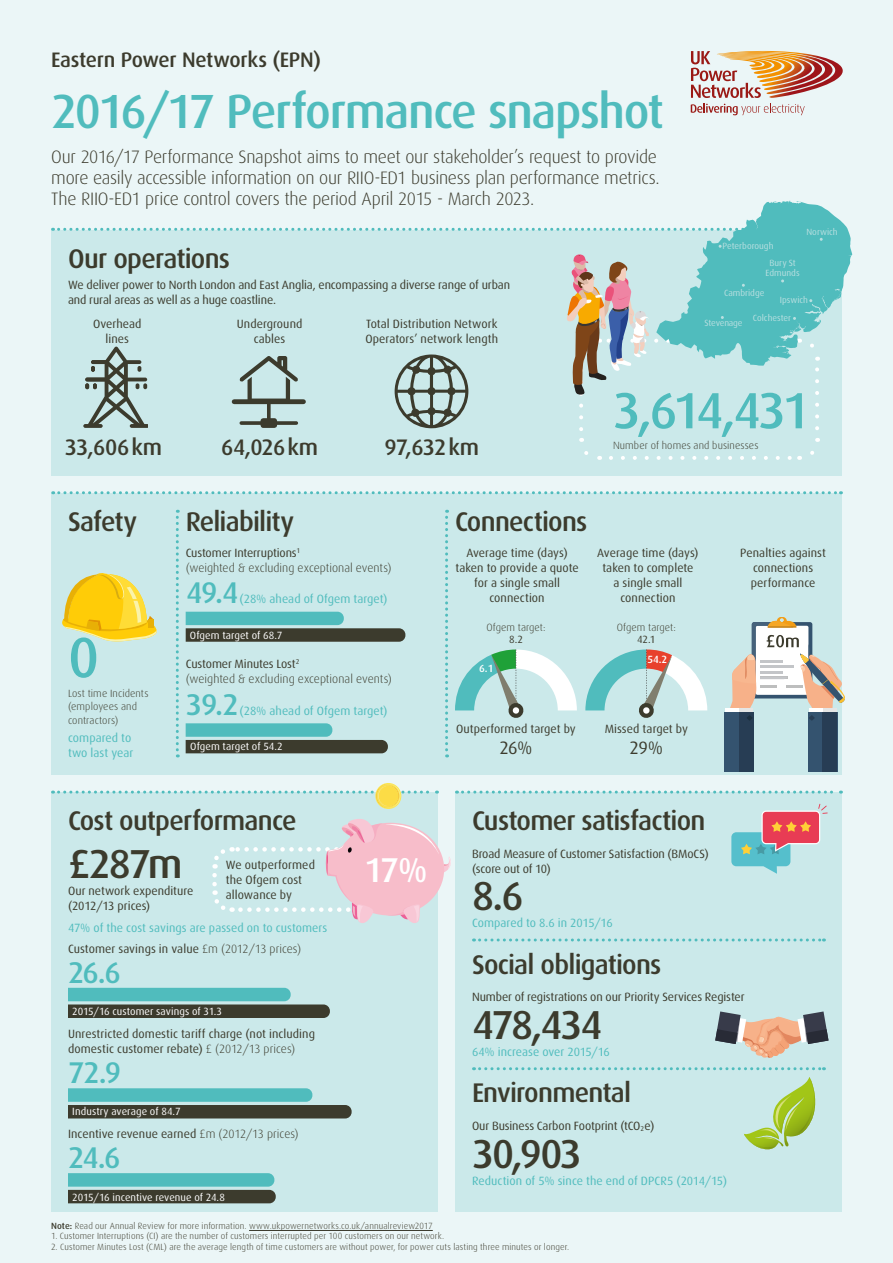
<style>
.page{position:relative;width:893px;height:1263px;background:#ebf6f7}
.page>*{position:absolute;margin:0;border:0;box-sizing:border-box;transform-origin:0 0}
.t1{font:500 57px "Dax";color:#50bcbd}
.t2{font:500 51px "Dax";letter-spacing:-.085em;color:#50bcbd}
.t3{font:500 48px "Dax";letter-spacing:-.03em;color:#50bcbd}
.t4{font:500 40.5px "Dax";letter-spacing:-.055em;color:#3c3b2d}
.t5{font:500 34.5px "Dax";color:#fff}
.t6{font:500 30px "Dax";letter-spacing:-.04em;color:#50bcbd}
.t7{font:500 27px "Dax";letter-spacing:-.03em;color:#3c3b2d}
.t8{font:500 22.5px "Dax";letter-spacing:-.025em;color:#3c3b2d}
.t9{font:500 21px "Dax";letter-spacing:-.015em;color:#3c3b2d}
.t10{font:300 18px/21px "Dax";letter-spacing:-.015em;color:#3c3b2d}
.t11{font:18px "Dax";color:#3c3b2d}
.t12{font:12px/15px "Dax";color:#3c3b2d}
.t13{font:12px/15px "Dax";letter-spacing:.005em;color:#50bcbd}
.t14{font:300 12px/15px "Dax";color:#3c3b2d}
.t15{font:10.5px "Dax";letter-spacing:.005em;color:#fff}
.t16{font:300 10.5px/13.5px "Dax";letter-spacing:.01em;color:#3c3b2d}
.t17{font:10.5px "Dax";color:#3c3b2d}
.t18{font:500 10.5px "Dax";color:#fff}
.t19{font:300 9px "Dax";letter-spacing:.015em;color:#3c3b2d}
.t20{font:9px/10.5px "Dax";color:#b8dfe0;text-align:center}
.t21{font:9px "Dax";letter-spacing:-.025em;color:#b8dfe0}
.s1{font-weight:400}
.s2{font-weight:300}
.s3{font-weight:500}
</style>
<div class="page">
<div style="left:51px;top:230px;width:791px;height:246px;background:#cbe9ea"></div>
<div style="left:51px;top:493px;width:791px;height:281px;background:#cbe9ea"></div>
<svg style="left:53px;top:491px;width:788px;height:3px"></svg>
<div style="left:51px;top:792px;width:387px;height:420px;background:#cbe9ea"></div>
<svg style="left:53px;top:790px;width:384px;height:3px"></svg>
<div style="left:455px;top:792px;width:387px;height:420px;background:#cbe9ea"></div>
<svg style="left:456px;top:790px;width:385px;height:3px"></svg>
<svg style="left:176px;top:510px;width:3px;height:247px"></svg>
<svg style="left:445px;top:510px;width:3px;height:247px"></svg>
<svg style="left:62px;top:573px;width:95px;height:68px"></svg>
<div style="left:808px;top:712px;width:29px;height:60px;background:#34536f"></div>
<div style="left:823px;top:712px;width:14px;height:60px;background:#273d54"></div>
<div style="left:724px;top:712px;width:29px;height:60px;background:#34536f"></div>
<div style="left:739px;top:712px;width:14px;height:60px;background:#273d54"></div>
<svg style="left:725px;top:617px;width:120px;height:108px"></svg>
<svg style="left:744px;top:1077px;width:72px;height:72px"></svg>
<svg style="left:715px;top:1011px;width:113px;height:47px"></svg>
<svg style="left:731px;top:804px;width:97px;height:70px"></svg>
<svg style="left:68px;top:988px;width:262px;height:30px;background:#5c8a84"></svg>
<svg style="left:68px;top:1088px;width:284px;height:30px"></svg>
<svg style="left:68px;top:1173px;width:208px;height:30px;background:#568983"></svg>
<svg style="left:53px;top:201px;width:799px;height:259px"></svg>
<svg style="left:691px;top:50px;width:152px;height:65px"></svg>
<svg style="left:186px;top:612px;width:219px;height:30px"></svg>
<svg style="left:186px;top:723px;width:202px;height:30px"></svg>
<svg style="left:480px;top:938px;width:344px;height:3px"></svg>
<svg style="left:480px;top:1067px;width:344px;height:3px"></svg>
<svg style="left:455px;top:649px;width:122px;height:69px"></svg>
<svg style="left:585px;top:649px;width:122px;height:69px"></svg>
<hr style="left:249px;top:1230px;width:184px;height:1px;background:#3c3b2d">
<svg style="left:212px;top:819px;width:239px;height:104px"></svg>
<svg style="left:375px;top:783px;width:26px;height:26px"></svg>
<div style="left:376px;top:784px;width:24px;height:24px;background:#f6d548;border-radius:50%"></div>
<svg style="left:377px;top:784px;width:23px;height:24px"></svg>
<svg style="left:378px;top:786px;width:21px;height:20px"></svg>
<svg style="left:378px;top:786px;width:20px;height:20px"></svg>
<div style="left:379px;top:786px;width:19px;height:20px;background:#fcdc46;border-radius:50%"></div>
<h3 class="t9" style="left:51px;top:48px;width:272px">Eastern Power Networks (EPN)</h3>
<h3 class="t3" style="left:51px;top:85px;width:614px">2016/17 Performance snapshot</h3>
<p class="t10" style="left:51px;top:147px;width:610px">Our 2016/17 Performance Snapshot aims to meet our stakeholder’s request to provide more easily accessible information on our RIIO-ED1 business plan performance metrics.<br>The RIIO-ED1 price control covers the period April 2015 - March 2023.</p>
<h3 class="t7" style="left:68px;top:243px;width:163px">Our operations</h3>
<p class="t12" style="left:68px;top:278px;width:444px">We deliver power to North London and East Anglia, encompassing a diverse range of urban and rural areas as well as a huge coastline.</p>
<p class="t12" style="left:93px;top:317px;width:50px;text-align:center">Overhead lines</p>
<p class="t12" style="left:237px;top:317px;width:67px;text-align:center">Underground cables</p>
<p class="t12" style="left:365px;top:317px;width:134px">Total Distribution Network<br>Operators’ network length</p>
<p class="t20" style="left:806px;top:227px;width:33px">Norwich</p>
<p class="t20" style="left:723px;top:241px;width:52px">Peterborough</p>
<p class="t20" style="left:724px;top:288px;width:42px">Cambridge</p>
<p class="t20" style="left:765px;top:258px;width:36px">Bury St<br>Edmunds</p>
<p class="t20" style="left:753px;top:291px;width:57px;line-height:17.5px;text-align:left;text-indent:27px">Ipswich<br>Colchester</p>
<p class="t21" style="left:705px;top:318px;width:39px">Stevenage</p>
<h3 class="t8" style="left:65px;top:434px;width:99px">33,606 km</h3>
<h3 class="t8" style="left:221px;top:434px;width:99px">64,026 km</h3>
<h3 class="t8" style="left:384px;top:434px;width:96px">97,632 km</h3>
<h3 class="t7" style="left:68px;top:506px;width:71px">Safety</h3>
<h3 class="t7" style="left:186px;top:506px;width:110px">Reliability</h3>
<h3 class="t7" style="left:455px;top:506px;width:134px">Connections</h3>
<h2 class="t2" style="left:613px;top:382px;width:198px">3,614,431</h2>
<p class="t16" style="left:613px;top:439px;width:147px">Number of homes and businesses</p>
<p class="t14" style="left:186px;top:545px;width:207px"><span class="s1">Customer Interruptions</span><sup>1<br></sup>(weighted &amp; excluding exceptional events)</p>
<h1 class="t1" style="left:68px;top:625px;width:33px">0</h1>
<p class="t16" style="left:68px;top:686px;width:82px">Lost time Incidents (employees and contractors)</p>
<p class="t13" style="left:68px;top:731px;width:67px">compared to two last year</p>
<h3 class="t6" style="left:186px;top:576px;width:54px">49.4</h3>
<p class="t13" style="left:240px;top:592px;width:150px">(28% ahead of Ofgem target)</p>
<p class="t15" style="left:190px;top:629px;width:94px">Ofgem target of 68.7</p>
<p class="t14" style="left:186px;top:657px;width:207px"><span class="s1">Customer Minutes Lost</span><sup>2<br></sup>(weighted &amp; excluding exceptional events)</p>
<h3 class="t6" style="left:186px;top:688px;width:55px">39.2</h3>
<p class="t13" style="left:240px;top:703px;width:150px">(28% ahead of Ofgem target)</p>
<p class="t15" style="left:190px;top:740px;width:94px">Ofgem target of 54.2</p>
<h3 class="t7" style="left:68px;top:805px;width:230px">Cost outperformance</h3>
<h3 class="t4" style="left:68px;top:841px;width:116px">£287m</h3>
<p class="t12" style="left:68px;top:884px;width:127px">Our network expenditure (2012/13 prices)</p>
<p class="t12" style="left:226px;top:857px;width:91px">We outperformed the Ofgem cost</p>
<h3 class="t5" style="left:364px;top:851px;width:65px">17%</h3>
<p class="t12" style="left:226px;top:887px;width:68px">allowance by</p>
<p class="t13" style="left:68px;top:921px;width:261px">47% of the cost savings are passed on to customers</p>
<p class="t12" style="left:68px;top:941px;width:235px">Customer savings in value <span class="s2">£m (2012/13 prices)</span></p>
<h3 class="t6" style="left:68px;top:955px;width:54px">26.6</h3>
<p class="t15" style="left:72px;top:1005px;width:151px">2015/16 customer savings of 31.3</p>
<p class="t12" style="left:68px;top:1026px;width:249px">Unrestricted domestic tariff charge (not including domestic customer rebate) <span class="s2">£ (2012/13 prices)</span></p>
<h3 class="t6" style="left:68px;top:1055px;width:55px">72.9</h3>
<p class="t15" style="left:72px;top:1106px;width:110px">Industry average of 84.7</p>
<p class="t12" style="left:68px;top:1127px;width:232px">Incentive revenue earned <span class="s2">£m (2012/13 prices)</span></p>
<h3 class="t6" style="left:68px;top:1141px;width:54px">24.6</h3>
<p class="t15" style="left:72px;top:1191px;width:154px">2015/16 incentive revenue of 24.8</p>
<p class="t12" style="left:455px;top:545px;width:125px;text-align:center">Average time (days) taken to provide a quote for a single small connection</p>
<p class="t12" style="left:597px;top:545px;width:103px;text-align:center">Average time (days) taken to complete<br>a single small connection</p>
<p class="t12" style="left:740px;top:545px;width:87px;text-align:center">Penalties against connections performance</p>
<p class="t16" style="left:486px;top:621px;width:61px">Ofgem target:</p>
<p class="t17" style="left:509px;top:634px;width:15px">8.2</p>
<p class="t18" style="left:479px;top:662px;width:16px">6.1</p>
<p class="t12" style="left:456px;top:721px;width:121px">Outperformed target by</p>
<h3 class="t11" style="left:499px;top:738px;width:34px">26%</h3>
<p class="t16" style="left:617px;top:621px;width:61px">Ofgem target:</p>
<p class="t17" style="left:637px;top:634px;width:20px">42.1</p>
<p class="t18" style="left:647px;top:654px;width:21px">54.2</p>
<p class="t12" style="left:605px;top:721px;width:85px">Missed target by</p>
<h3 class="t11" style="left:630px;top:738px;width:35px">29%</h3>
<h3 class="t7" style="left:472px;top:805px;width:235px">Customer satisfaction</h3>
<p class="t12" style="left:472px;top:846px;width:238px">Broad Measure of Customer Satisfaction (BMoCS) (score out of 10)</p>
<h3 class="t4" style="left:472px;top:873px;width:53px">8.6</h3>
<p class="t13" style="left:472px;top:916px;width:142px">Compared to 8.6 in 2015/16</p>
<h3 class="t7" style="left:472px;top:949px;width:191px">Social obligations</h3>
<p class="t12" style="left:472px;top:990px;width:274px">Number of registrations on our Priority Services Register</p>
<h3 class="t4" style="left:472px;top:1002px;width:132px">478,434</h3>
<p class="t13" style="left:472px;top:1044px;width:139px">64% increase over 2015/16</p>
<h3 class="t7" style="left:472px;top:1078px;width:161px">Environmental</h3>
<p class="t12" style="left:472px;top:1118px;width:184px">Our Business Carbon Footprint (tCO<sub>2</sub>e)</p>
<h3 class="t4" style="left:472px;top:1131px;width:112px">30,903</h3>
<p class="t13" style="left:472px;top:1173px;width:257px">Reduction of 5% since the end of DPCR5 (2014/15)</p>
<p class="t19" style="left:51px;top:1221px;width:383px"><span class="s3">Note:</span> Read our Annual Review for more information. www.ukpowernetworks.co.uk/annualreview2017</p>
<p class="t19" style="left:51px;top:1231px;width:395px">1. Customer Interruptions (CI) are the number of customers interrupted per 100 customers on our network.</p>
<p class="t19" style="left:51px;top:1242px;width:520px">2. Customer Minutes Lost (CML) are the average length of time customers are without power, for power cuts lasting three minutes or longer.</p>
</div>
